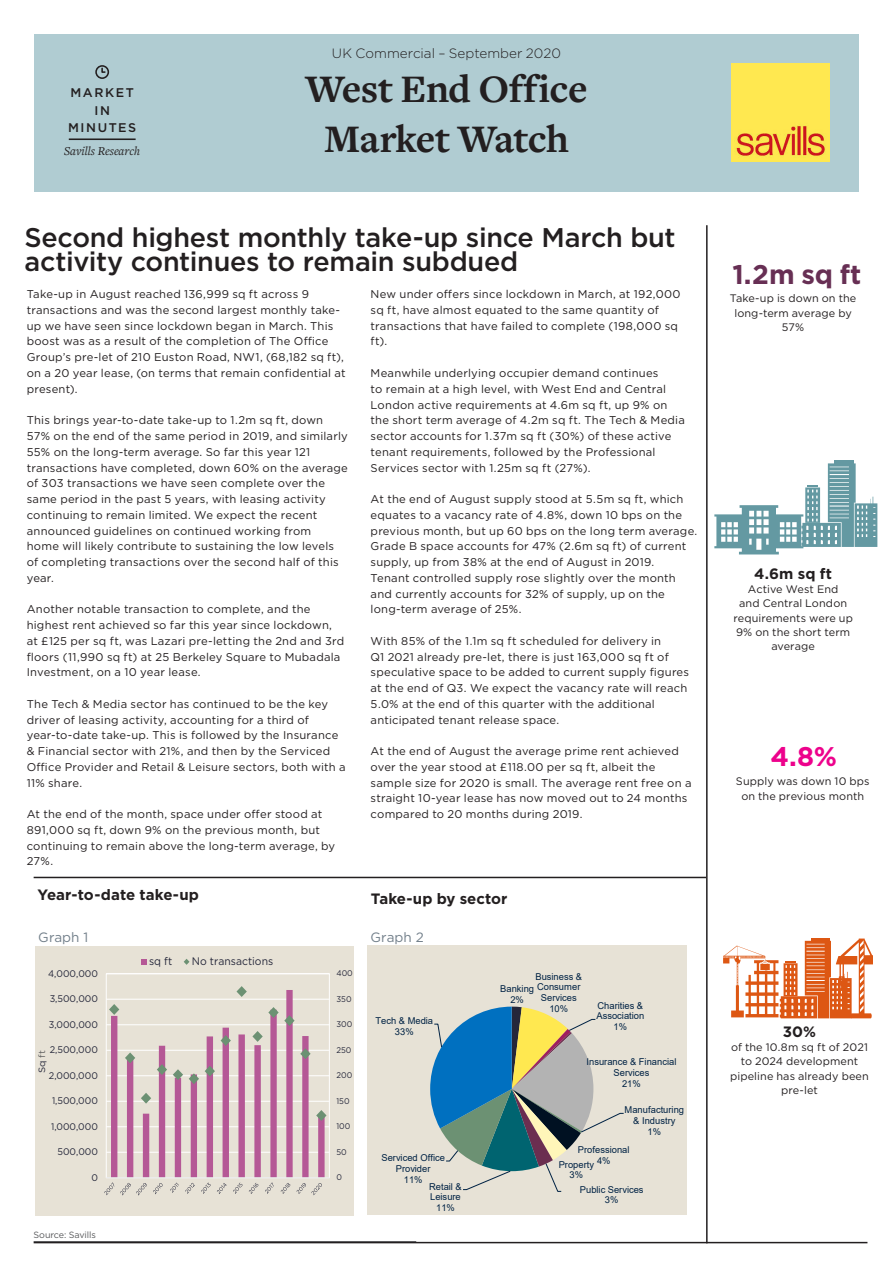
<style>
.page{position:relative;width:893px;height:1263px;background:#fff}
.page>*{position:absolute;margin:0;border:0;box-sizing:border-box;transform-origin:0 0}
.MiM_Title{font:700 40.5px/49.5px "Freight Text Pro";letter-spacing:-.015em;color:#231f20;text-align:center}
.MiM_Headline_Gotham{font:500 27px/24px "Gotham";letter-spacing:-.01em;color:#231f20}
.t1{font:700 27px "Gotham";color:#672f54}
.t2{font:700 27px "Gotham";color:#ed028c}
.MiM_Headline_Gotham-2{font:700 15px "Gotham";color:#231f20}
.MiM_Stat{font:700 15px "Gotham";letter-spacing:.005em;color:#231f20}
.MiM_Strapline{font:300 13.5px "Gotham";letter-spacing:.005em;color:#231f20}
.MiM_Headline_Gotham-3{font:13.5px "Gotham";letter-spacing:.005em;color:#727f8a}
.t3{font:500 12.6px "Gotham";letter-spacing:.125em;color:#231f20}
.t4{font:italic 12.6px "Freight Text Pro";color:#231f20}
.H_Body{font:11.25px/15.8px "Gotham";letter-spacing:.02em;color:#231f20}
.t5{font:10.95px "Gotham";color:#25273a;scale:.95 1}
.MiM_Stat-2{font:10.8px/14.2px "Gotham";letter-spacing:.01em;color:#231f20;text-align:center}
.t6{font:9.6px "Gotham";color:#25273a;scale:.95 1}
.t7{font:9.45px/10.8px "Arial";letter-spacing:.005em;color:#024;text-align:center}
.t8{font:9.15px "Gotham";color:#25273a;scale:1.05 1}
.H_GraphSource{font:9px "Gotham";letter-spacing:-.01em;color:#57585a}
.t9{font:8.25px "Gotham";color:#25273a;scale:.95 1}
.s1{color:#5f5f5f}
</style>
<div class="page">
<hr style="left:34px;top:1241px;width:382px;height:1px;background:#57585a">
<hr style="left:34px;top:877px;width:672px;height:1px;background:#231f20">
<hr style="left:34px;top:1242px;width:833px;height:1px;background:#231f20">
<hr style="left:811px;top:937px;width:18px;height:3px;background:#dd5713">
<svg style="left:723px;top:938px;width:150px;height:80px"></svg>
<hr style="left:835px;top:460px;width:19px;height:3px;background:#6499a2">
<svg style="left:714px;top:463px;width:163px;height:91px"></svg>
<div style="left:34px;top:35px;width:825px;height:157px;background:#b0ccd2"></div>
<img style="left:731px;top:64px;width:98px;height:98px">
<hr style="left:706px;top:225px;width:2px;height:1018px;background:#231f20">
<hr style="left:69px;top:138px;width:67px;height:2px;background:#231f20">
<div style="left:95px;top:65px;width:14px;height:14px;border:2px solid #231f20;border-radius:50%"></div>
<svg style="left:101px;top:67px;width:5px;height:6px"></svg>
<div style="left:35px;top:947px;width:319px;height:269px;background:#e7e2d6"></div>
<hr style="left:106px;top:1152px;width:223px;height:1px;background:#fff">
<hr style="left:106px;top:1126px;width:223px;height:1px;background:#fff">
<hr style="left:106px;top:1101px;width:223px;height:1px;background:#fff">
<hr style="left:106px;top:1075px;width:223px;height:1px;background:#fff">
<hr style="left:106px;top:1050px;width:223px;height:1px;background:#fff">
<hr style="left:106px;top:1024px;width:223px;height:1px;background:#fff">
<hr style="left:106px;top:999px;width:223px;height:1px;background:#fff">
<hr style="left:106px;top:1177px;width:223px;height:1px;background:#e7e7e7">
<svg style="left:104px;top:986px;width:222px;height:209px"></svg>
<svg style="left:141px;top:959px;width:5px;height:6px"></svg>
<svg style="left:184px;top:959px;width:5px;height:6px"></svg>
<div style="left:367px;top:946px;width:319px;height:269px;background:#e7e2d6"></div>
<svg style="left:430px;top:1006px;width:194px;height:186px"></svg>
<p class="t3" style="left:71px;top:85px;width:65px">MARKET</p>
<p class="t3" style="left:94px;top:102px;width:17px">IN</p>
<p class="t3" style="left:68px;top:119px;width:70px">MINUTES</p>
<p class="t4" style="left:64px;top:142px;width:78px">Savills Research</p>
<p class="MiM_Strapline" style="left:332px;top:44px;width:231px">UK Commercial – September 2020</p>
<p class="MiM_Title" style="left:305px;top:63px;width:284px">West End Office<br>Market Watch</p>
<p class="MiM_Headline_Gotham" style="left:25px;top:225px;width:653px">Second highest monthly take-up since March but activity continues to remain subdued</p>
<p class="H_Body" style="left:27px;top:286px;width:320px">Take-up in August reached 136,999 sq ft across 9 transactions and was the second largest monthly take&shy;up we have seen since lockdown began in March. This boost was as a result of the completion of The Office Group’s pre-let of 210 Euston Road, NW1, (68,182 sq ft), on a 20 year lease, (on terms that remain confidential at present).</p>
<p class="H_Body" style="left:27px;top:412px;width:323px">This brings year-to-date take-up to 1.2m sq ft, down 57% on the end of the same period in 2019, and similarly 55% on the long-term average. So far this year 121 transactions have completed, down 60% on the average of 303 transactions we have seen complete over the same period in the past 5 years, with leasing activity continuing to remain limited. We expect the recent announced guidelines on continued working from<br>home will likely contribute to sustaining the low levels of completing transactions over the second half of this year.</p>
<p class="H_Body" style="left:27px;top:601px;width:319px">Another notable transaction to complete, and the highest rent achieved so far this year since lockdown, at £125 per sq ft, was Lazari pre-letting the 2nd and 3rd floors (11,990 sq ft) at 25 Berkeley Square to Mubadala Investment, on a 10 year lease.</p>
<p class="H_Body" style="left:27px;top:696px;width:320px">The Tech &amp; Media sector has continued to be the key driver of leasing activity, accounting for a third of year-to-date take-up. This is followed by the Insurance &amp; Financial sector with 21%, and then by the Serviced Office Provider and Retail &amp; Leisure sectors, both with a 11% share.</p>
<p class="H_Body" style="left:27px;top:806px;width:310px">At the end of the month, space under offer stood at 891,000 sq ft, down 9% on the previous month, but continuing to remain above the long-term average, by 27%.</p>
<p class="MiM_Headline_Gotham-2" style="left:37px;top:885px;width:163px">Year-to-date take-up</p>
<p class="H_Body" style="left:371px;top:286px;width:311px">New under offers since lockdown in March, at 192,000 sq ft, have almost equated to the same quantity of transactions that have failed to complete (198,000 sq ft).</p>
<p class="H_Body" style="left:371px;top:365px;width:316px">Meanwhile underlying occupier demand continues<br>to remain at a high level, with West End and Central London active requirements at 4.6m sq ft, up 9% on the short term average of 4.2m sq ft. The Tech &amp; Media sector accounts for 1.37m sq ft (30%) of these active tenant requirements, followed by the Professional Services sector with 1.25m sq ft (27%).</p>
<p class="H_Body" style="left:371px;top:491px;width:328px">At the end of August supply stood at 5.5m sq ft, which equates to a vacancy rate of 4.8%, down 10 bps on the previous month, but up 60 bps on the long term average.<br>Grade B space accounts for 47% (2.6m sq ft) of current supply, up from 38% at the end of August in 2019.</p>
<p class="H_Body" style="left:371px;top:570px;width:307px">Tenant controlled supply rose slightly over the month and currently accounts for 32% of supply, up on the long-term average of 25%.</p>
<p class="H_Body" style="left:371px;top:633px;width:320px">With 85% of the 1.1m sq ft scheduled for delivery in<br>Q1 2021 already pre-let, there is just 163,000 sq ft of speculative space to be added to current supply figures at the end of Q3. We expect the vacancy rate will reach 5.0% at the end of this quarter with the additional anticipated tenant release space.</p>
<p class="H_Body" style="left:371px;top:743px;width:322px">At the end of August the average prime rent achieved over the year stood at £118.00 per sq ft, albeit the sample size for 2020 is small. The average rent free on a straight 10-year lease has now moved out to 24 months compared to 20 months during 2019.</p>
<p class="MiM_Headline_Gotham-2" style="left:371px;top:889px;width:138px">Take-up by sector</p>
<p class="MiM_Headline_Gotham-3" style="left:38px;top:928px;width:51px">Graph 1</p>
<p class="MiM_Headline_Gotham-3" style="left:371px;top:928px;width:55px">Graph 2</p>
<p class="t5" style="left:149px;top:954px;width:26px">sq ft</p>
<p class="t5" style="left:192px;top:954px;width:87px">No transactions</p>
<p class="t6" style="left:48px;top:967px;width:54px">4,000,000</p>
<p class="t6" style="left:50px;top:993px;width:52px">3,500,000</p>
<p class="t6" style="left:49px;top:1018px;width:53px">3,000,000</p>
<p class="t6" style="left:50px;top:1044px;width:52px">2,500,000</p>
<p class="t8" style="left:36px;top:1073px;width:23px;rotate:-90deg">Sq <span class="s1">ft</span></p>
<p class="t6" style="left:49px;top:1069px;width:53px">2,000,000</p>
<p class="t6" style="left:52px;top:1095px;width:50px">1,500,000</p>
<p class="t6" style="left:51px;top:1120px;width:51px">1,000,000</p>
<p class="t6" style="left:58px;top:1146px;width:44px">500,000</p>
<p class="t6" style="left:91px;top:1171px;width:8px">0</p>
<p class="t9" style="left:336px;top:968px;width:19px">400</p>
<p class="t9" style="left:336px;top:993px;width:17px">350</p>
<p class="t9" style="left:336px;top:1019px;width:18px">300</p>
<p class="t9" style="left:336px;top:1044px;width:17px">250</p>
<p class="t9" style="left:336px;top:1070px;width:18px">200</p>
<p class="t9" style="left:336px;top:1095px;width:15px">150</p>
<p class="t9" style="left:336px;top:1121px;width:16px">100</p>
<p class="t9" style="left:336px;top:1146px;width:12px">50</p>
<p class="t9" style="left:336px;top:1172px;width:7px">0</p>
<p class="t7" style="left:375px;top:1015px;width:59px">Tech &amp; Media<br>33%</p>
<p class="t7" style="left:381px;top:1152px;width:65px">Serviced Office<br>Provider<br>11%</p>
<p class="t7" style="left:429px;top:1181px;width:34px">Retail &amp;<br>Leisure<br>11%</p>
<p class="t7" style="left:535px;top:971px;width:48px">Business &amp;<br>Consumer<br>Services<br>10%</p>
<p class="t7" style="left:500px;top:983px;width:35px">Banking<br>2%</p>
<p class="t7" style="left:596px;top:1000px;width:49px">Charities &amp;<br>Association<br>1%</p>
<p class="t7" style="left:586px;top:1056px;width:91px">Insurance &amp; Financial<br>Services<br>21%</p>
<p class="t7" style="left:625px;top:1104px;width:61px">Manufacturing &amp; Industry<br>1%</p>
<p class="t7" style="left:559px;top:1142px;width:72px;line-height:14.7px;text-align:left;text-indent:19px">Professional<br>Property 4%</p>
<p class="t7" style="left:580px;top:1168px;width:65px;line-height:14.2px;text-align:left;text-indent:-10px">3%<br>Public Services</p>
<p class="t7" style="left:605px;top:1194px;width:15px">3%</p>
<p class="H_GraphSource" style="left:34px;top:1229px;width:64px">Source: Savills</p>
<p class="t1" style="left:732px;top:256px;width:131px">1.2m sq ft</p>
<p class="MiM_Stat-2" style="left:730px;top:291px;width:128px">Take-up is down on the long-term average by<br>57%</p>
<p class="MiM_Stat" style="left:754px;top:564px;width:80px">4.6m sq ft</p>
<p class="MiM_Stat-2" style="left:733px;top:582px;width:121px">Active West End<br>and Central London requirements were up<br>9% on the short term average</p>
<p class="t2" style="left:770px;top:738px;width:68px">4.8%</p>
<p class="MiM_Stat-2" style="left:736px;top:774px;width:135px">Supply was down 10 bps on the previous month</p>
<p class="MiM_Stat" style="left:783px;top:1021px;width:35px">30%</p>
<p class="MiM_Stat-2" style="left:730px;top:1040px;width:140px">of the 10.8m sq ft of 2021 to 2024 development pipeline has already been pre-let</p>
</div>
